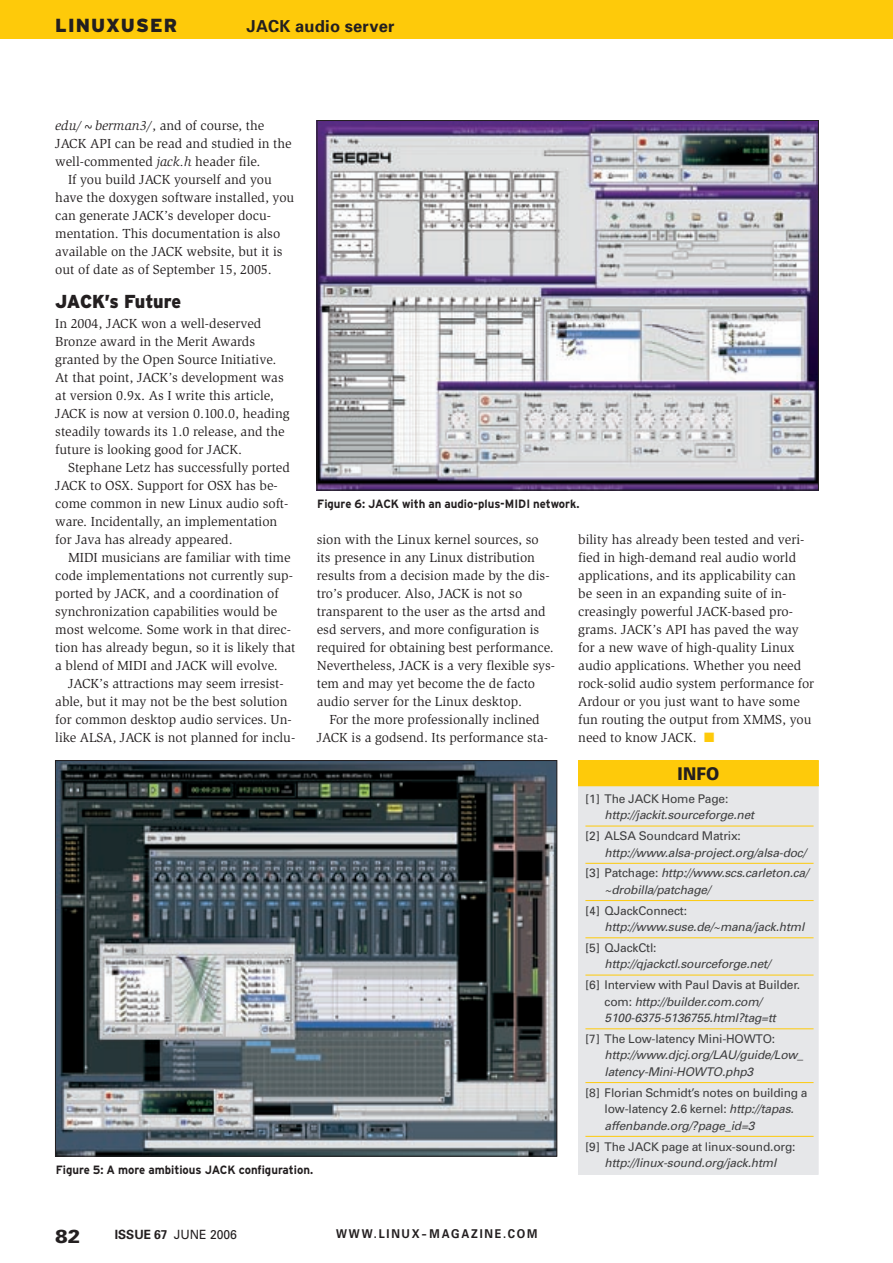
<style>
.page{position:relative;width:893px;height:1263px;background:#fff}
.page>*{position:absolute;margin:0;border:0;box-sizing:border-box;transform-origin:0 0}
.t1{font:900 18.9px "Interstate";letter-spacing:.06em;color:#231f20}
.t2{font:900 18.9px "Univers";color:#231f20}
._19_ZT{font:900 18.75px "Interstate";letter-spacing:-.01em;color:#231f20;scale:.95 1}
._21_KT{font:900 17.55px "Univers";color:#231f20;scale:.9 1}
.t3{font:700 16.5px "Univers";letter-spacing:.015em;color:#231f20}
._10_L{font:13.5px/18px "Slimbach";color:#231f20}
._11_L_ohne{font:13.5px/18px "Slimbach";color:#231f20}
.t4{font:12.75px "Univers";color:#231f20;scale:.95 1}
.t5{font:700 12.15px "Univers";letter-spacing:.16em;color:#231f20;scale:.9 1}
._20_KL_Linie{font:italic 12px/16.5px "Univers";letter-spacing:-.015em;color:#3f3f40}
._20_KL_Linie-2{font:12px/16.5px "Univers";letter-spacing:-.015em;color:#3f3f40}
._50_B{font:700 12px "Interstate";color:#231f20;scale:.95 1}
.s1{font-style:italic}
.s2{color:#feca0a}
.s3{font-weight:700}
.s4{font-style:normal}
</style>
<div class="page">
<div style="left:579px;top:786px;width:239px;height:388px;background:#e6e7e9"></div>
<hr style="left:585px;top:826px;width:229px;height:1px;background:#feca0a">
<hr style="left:585px;top:863px;width:229px;height:1px;background:#feca0a">
<hr style="left:585px;top:900px;width:229px;height:1px;background:#feca0a">
<hr style="left:585px;top:937px;width:229px;height:1px;background:#feca0a">
<hr style="left:585px;top:975px;width:229px;height:1px;background:#feca0a">
<hr style="left:585px;top:1028px;width:229px;height:1px;background:#feca0a">
<hr style="left:585px;top:1082px;width:229px;height:1px;background:#feca0a">
<hr style="left:585px;top:1136px;width:229px;height:1px;background:#feca0a">
<div style="left:578px;top:785px;width:241px;height:390px;border:1px solid #e6e7e9"></div>
<div style="left:578px;top:761px;width:240px;height:25px;background:#feca0a"></div>
<div style="left:578px;top:760px;width:241px;height:26px;border:1px solid #feca0a"></div>
<img style="left:319px;top:122px;width:498px;height:366px">
<img style="left:57px;top:762px;width:498px;height:392px">
<div style="left:0;top:0;width:893px;height:38px;background:#feca0a"></div>
<h1 class="t1" style="left:55px;top:15px;width:124px">LINUXUSER</h1>
<p class="t3" style="left:247px;top:16px;width:150px">JACK audio server</p>
<p class="_11_L_ohne" style="left:55px;top:117px;width:238px"><span class="s1">edu/ ~berman3/</span>, and of course, the<br>JACK API can be read and studied in the well-commented <span class="s1">jack. h</span> header file.</p>
<p class="_10_L" style="left:55px;top:171px;width:241px;text-indent:13px">If you build JACK yourself and you have the doxygen software installed, you can generate JACK’s developer docu&shy;mentation. This documentation is also available on the JACK website, but it is out of date as of September 15, 2005.</p>
<p class="_19_ZT" style="left:55px;top:291px;width:134px">JACK’s Future</p>
<p class="_11_L_ohne" style="left:55px;top:315px;width:236px">In 2004, JACK won a well-deserved Bronze award in the Merit Awards granted by the Open Source Initiative.<br>At that point, JACK’s development was at version 0.9x. As I write this article, JACK is now at version 0.100.0, heading steadily towards its 1.0 release, and the future is looking good for JACK.</p>
<p class="_10_L" style="left:55px;top:459px;width:236px;text-indent:13px">Stephane Letz has successfully ported JACK to OSX. Support for OSX has be&shy;come common in new Linux audio soft&shy;ware. Incidentally, an implementation for Java has already appeared.</p>
<p class="_10_L" style="left:55px;top:549px;width:242px;text-indent:13px">MIDI musicians are familiar with time code implementations not currently sup&shy;ported by JACK, and a coordination of synchronization capabilities would be most welcome. Some work in that direc&shy;tion has already begun, so it is likely that a blend of MIDI and JACK will evolve.</p>
<p class="_10_L" style="left:55px;top:675px;width:242px;text-align:center">JACK’s attractions may seem irresist&shy;able, but it may not be the best solution for common desktop audio services. Un&shy;like ALSA, JACK is not planned for inclu-</p>
<p class="_50_B" style="left:317px;top:497px;width:278px">Figure 6: JACK with an audio-plus-MIDI network.</p>
<p class="_10_L" style="left:317px;top:531px;width:240px">sion with the Linux kernel sources, so its presence in any Linux distribution results from a decision made by the dis&shy;tro’s producer. Also, JACK is not so transparent to the user as the artsd and esd servers, and more configuration is required for obtaining best performance.<br>Nevertheless, JACK is a very flexible sys&shy;tem and may yet become the de facto audio server for the Linux desktop.</p>
<p class="_10_L" style="left:317px;top:711px;width:233px;text-align:center">For the more professionally inclined<br>JACK is a godsend. Its performance sta-</p>
<p class="_10_L" style="left:578px;top:531px;width:237px">bility has already been tested and veri&shy;fied in high-demand real audio world applications, and its applicability can<br>be seen in an expanding suite of in&shy;creasingly powerful JACK-based pro&shy;grams. JACK’s API has paved the way for a new wave of high-quality Linux audio applications. Whether you need rock-solid audio system performance for Ardour or you just want to have some fun routing the output from XMMS, you need to know JACK. <span class="s2">■</span></p>
<p class="_21_KT" style="left:678px;top:763px;width:48px">INFO</p>
<p class="_50_B" style="left:56px;top:1163px;width:273px">Figure 5: A more ambitious JACK configuration.</p>
<h1 class="t2" style="left:55px;top:1225px;width:27px">82</h1>
<p class="t4" style="left:115px;top:1226px;width:130px"><span class="s3">ISSUE 67</span> JUNE 2006</p>
<p class="t5" style="left:336px;top:1226px;width:225px">WWW.LINUX-MAGAZINE.COM</p>
<p class="_20_KL_Linie" style="left:605px;top:790px;width:151px;text-indent:-19px"><span class="s4">[1] The JACK Home Page: </span>http:// jackit. sourceforge. net</p>
<p class="_20_KL_Linie" style="left:605px;top:827px;width:203px;text-indent:-19px"><span class="s4">[2] ALSA Soundcard Matrix:<br></span>http:// www. alsa-project. org/ alsa-doc/</p>
<p class="_20_KL_Linie" style="left:605px;top:865px;width:205px;text-indent:-19px"><span class="s4">[3] Patchage:</span> http:// www. scs. carleton. ca/ ~drobilla/ patchage/</p>
<p class="_20_KL_Linie" style="left:605px;top:902px;width:201px;text-indent:-19px"><span class="s4">[4] QJackConnect:<br></span>http:// www. suse. de/ ~mana/ jack. html</p>
<p class="_20_KL_Linie" style="left:605px;top:939px;width:167px;text-indent:-19px"><span class="s4">[5] QJackCtl:<br></span>http:// qjackctl. sourceforge. net/</p>
<p class="_20_KL_Linie" style="left:605px;top:976px;width:197px;text-indent:-19px"><span class="s4">[6] Interview with Paul Davis at Builder. com:</span> http:// builder. com. com/<br>5100-6375-5136755. html?tag=tt</p>
<p class="_20_KL_Linie" style="left:605px;top:1030px;width:200px;text-indent:-19px"><span class="s4">[7] The Low-latency Mini-HOWTO: </span>http:// www. djcj. org/ LAU/ guide/ Low_ latency-Mini-HOWTO. php3</p>
<p class="_20_KL_Linie-2" style="left:605px;top:1084px;width:204px;text-indent:-19px">[8] Florian Schmidt’s notes on building a low-latency 2.6 kernel: <span class="s1">http:// tapas. affenbande. org/ ?page_id=3</span></p>
<p class="_20_KL_Linie-2" style="left:585px;top:1138px;width:212px;text-align:center">[9] The JACK page at linux-sound.org: <span class="s1">http:// linux-sound. org/ jack. html</span></p>
</div>
